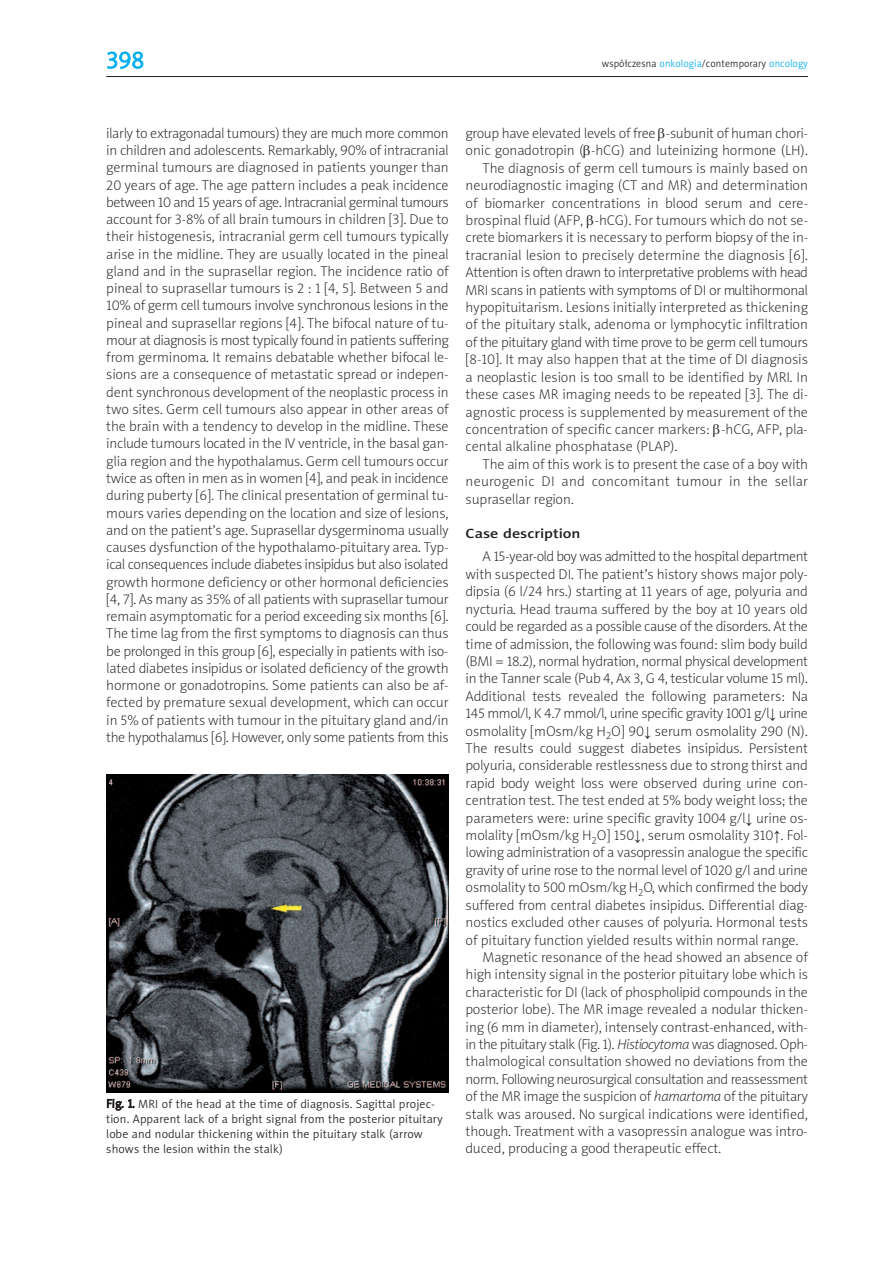
<style>
.page{position:relative;width:893px;height:1263px;background:#fff}
.page>*{position:absolute;margin:0;border:0;box-sizing:border-box;transform-origin:0 0}
.t1{font:24px "Naomi Sans EFNPS Light";color:#00aeef}
.t2{font:14.25px/17.2px "Naomi Sans EFNPS Thin";color:#231f20;text-align:justify}
.t3{font:14.25px "Naomi Sans EFNPS Thin";letter-spacing:-.025em;color:#231f20}
.t4{font:14.25px "Naomi Sans EFNPS Thin";letter-spacing:-.02em;color:#231f20}
.t5{font:14.25px "Naomi Sans EFNPS Thin";letter-spacing:-.03em;color:#231f20}
.t6{font:14.25px "Naomi Sans EFNPS Thin";letter-spacing:.02em;color:#231f20}
.t7{font:13.5px "Naomi Sans EFNPS Medium";color:#231f20;scale:1.2 1}
.t8{font:12px/15px "Naomi Sans EFNPS Light";letter-spacing:.015em;color:#231f20}
.t9{font:10.5px "Naomi Sans EFNPS Light";letter-spacing:.015em;color:#231f20;scale:.95 1}
.s1{color:#00aeef}
.s2{font-family:"Times New Roman"}
.s3{font-style:italic}
</style>
<div class="page">
<hr style="left:106px;top:76px;width:702px;height:1px;background:#231f20">
<img style="left:106px;top:775px;width:343px;height:317px">
<h1 class="t1" style="left:106px;top:51px;width:39px">398</h1>
<p class="t9" style="left:602px;top:60px;width:218px">współczesna <span class="s1">onkologia</span>/contemporary <span class="s1">oncology</span></p>
<p class="t2" style="left:106px;top:126px;width:344px">ilarly to extragonadal tumours) they are much more common in children and adolescents. Remarkably, 90% of intracranial germinal tumours are diagnosed in patients younger than 20 years of age. The age pattern includes a peak incidence between 10 and 15 years of age. Intracranial germinal tumours account for 3-8% of all brain tumours in children [3]. Due to their histogenesis, intracranial germ cell tumours typically arise in the midline. They are usually located in the pineal gland and in the suprasellar region. The incidence ratio of pineal to suprasellar tumours is 2 : 1 [4, 5]. Between 5 and 10% of germ cell tumours involve synchronous lesions in the pineal and suprasellar regions [4]. The bifocal nature of tu&shy;mour at diagnosis is most typically found in patients suffering from germinoma. It remains debatable whether bifocal le&shy;sions are a consequence of metastatic spread or indepen&shy;dent synchronous development of the neoplastic process in two sites. Germ cell tumours also appear in other areas of the brain with a tendency to develop in the midline. These include tumours located in the IV ventricle, in the basal gan&shy;glia region and the hypothalamus. Germ cell tumours occur twice as often in men as in women [4], and peak in incidence during puberty [6]. The clinical presentation of germinal tu&shy;mours varies depending on the location and size of lesions, and on the patient’s age. Suprasellar dysgerminoma usually causes dysfunction of the hypothalamo-pituitary area. Typ&shy;ical consequences include diabetes insipidus but also isolated growth hormone deficiency or other hormonal deficiencies [4, 7]. As many as 35% of all patients with suprasellar tumour remain asymptomatic for a period exceeding six months [6].<br>The time lag from the first symptoms to diagnosis can thus be prolonged in this group [6], especially in patients with iso&shy;lated diabetes insipidus or isolated deficiency of the growth hormone or gonadotropins. Some patients can also be af&shy;fected by premature sexual development, which can occur in 5% of patients with tumour in the pituitary gland and/in the hypothalamus [6]. However, only some patients from this</p>
<p class="t8" style="left:106px;top:1097px;width:338px">Fig. 1. MRI of the head at the time of diagnosis. Sagittal projec&shy;tion. Apparent lack of a bright signal from the posterior pituitary lobe and nodular thickening within the pituitary stalk (arrow shows the lesion within the stalk)</p>
<p class="t2" style="left:466px;top:126px;width:344px">group have elevated levels of free -subunit of human chori-</p>
<p class="t2" style="left:466px;top:143px;width:344px">onic gonadotropin ( -hCG) and luteinizing hormone (LH).</p>
<p class="t2" style="left:483px;top:161px;width:327px">The diagnosis of germ cell tumours is mainly based on</p>
<p class="t2" style="left:466px;top:178px;width:344px">neurodiagnostic imaging (CT and MR) and determination</p>
<p class="t2" style="left:466px;top:195px;width:344px">of biomarker concentrations in blood serum and cere-</p>
<p class="t2" style="left:466px;top:213px;width:344px">brospinal fluid (AFP, -hCG). For tumours which do not se-</p>
<p class="t2" style="left:466px;top:230px;width:344px">crete biomarkers it is necessary to perform biopsy of the in-</p>
<p class="t2" style="left:466px;top:248px;width:344px">tracranial lesion to precisely determine the diagnosis [6].</p>
<p class="t3" style="left:466px;top:267px;width:344px">Attention is often drawn to interpretative problems with head</p>
<p class="t4" style="left:466px;top:284px;width:344px">MRI scans in patients with symptoms of DI or multihormonal</p>
<p class="t2" style="left:466px;top:300px;width:344px">hypopituitarism. Lesions initially interpreted as thickening</p>
<p class="t2" style="left:466px;top:317px;width:344px">of the pituitary stalk, adenoma or lymphocytic infiltration</p>
<p class="t3" style="left:466px;top:336px;width:344px">of the pituitary gland with time prove to be germ cell tumours</p>
<p class="t2" style="left:466px;top:352px;width:344px">[8-10]. It may also happen that at the time of DI diagnosis</p>
<p class="t2" style="left:466px;top:369px;width:344px">a neoplastic lesion is too small to be identified by MRI. In</p>
<p class="t2" style="left:466px;top:387px;width:344px">these cases MR imaging needs to be repeated [3]. The di-</p>
<p class="t2" style="left:466px;top:404px;width:344px">agnostic process is supplemented by measurement of the</p>
<p class="t2" style="left:466px;top:422px;width:343px">concentration of specific cancer markers: -hCG, AFP, pla-</p>
<p class="t2" style="left:466px;top:439px;width:213px">cental alkaline phosphatase (PLAP).</p>
<p class="t2" style="left:483px;top:456px;width:327px">The aim of this work is to present the case of a boy with</p>
<p class="t6" style="left:466px;top:476px;width:344px">neurogenic DI and concomitant tumour in the sellar</p>
<p class="t2" style="left:466px;top:491px;width:110px">suprasellar region.</p>
<p class="t7" style="left:466px;top:528px;width:97px">Case description</p>
<p class="t3" style="left:483px;top:551px;width:327px">A 15-year-old boy was admitted to the hospital department</p>
<p class="t2" style="left:466px;top:567px;width:344px">with suspected DI. The patient’s history shows major poly-</p>
<p class="t2" style="left:466px;top:584px;width:344px">dipsia (6 l/24 hrs.) starting at 11 years of age, polyuria and</p>
<p class="t2" style="left:466px;top:601px;width:344px">nycturia. Head trauma suffered by the boy at 10 years old</p>
<p class="t2" style="left:466px;top:619px;width:344px">could be regarded as a possible cause of the disorders. At the</p>
<p class="t2" style="left:466px;top:636px;width:344px">time of admission, the following was found: slim body build</p>
<p class="t4" style="left:466px;top:655px;width:344px">(BMI = 18.2), normal hydration, normal physical development</p>
<p class="t4" style="left:466px;top:673px;width:344px">in the Tanner scale (Pub 4, Ax 3, G 4, testicular volume 15 ml).</p>
<p class="t2" style="left:466px;top:688px;width:344px">Additional tests revealed the following parameters: Na</p>
<p class="t3" style="left:466px;top:708px;width:344px">145 mmol/l, K 4.7 mmol/l, urine specific gravity 1001 g/l<span class="s2">↓</span> urine</p>
<p class="t2" style="left:466px;top:723px;width:344px">osmolality [mOsm/kg H<sub>2</sub>O] 90<span class="s2">↓</span> serum osmolality 290 (N).</p>
<p class="t2" style="left:466px;top:741px;width:344px">The results could suggest diabetes insipidus. Persistent</p>
<p class="t2" style="left:466px;top:758px;width:344px">polyuria, considerable restlessness due to strong thirst and</p>
<p class="t2" style="left:466px;top:775px;width:344px">rapid body weight loss were observed during urine con-</p>
<p class="t2" style="left:466px;top:793px;width:344px">centration test. The test ended at 5% body weight loss; the</p>
<p class="t2" style="left:466px;top:810px;width:344px">parameters were: urine specific gravity 1004 g/l<span class="s2">↓</span> urine os-</p>
<p class="t2" style="left:466px;top:828px;width:344px">molality [mOsm/kg H<sub>2</sub>O] 150<span class="s2">↓</span>, serum osmolality 310<span class="s2">↑</span>. Fol-</p>
<p class="t2" style="left:466px;top:845px;width:344px">lowing administration of a vasopressin analogue the specific</p>
<p class="t2" style="left:466px;top:863px;width:344px">gravity of urine rose to the normal level of 1020 g/l and urine</p>
<p class="t2" style="left:466px;top:880px;width:344px">osmolality to 500 mOsm/kg H<sub>2</sub>O, which confirmed the body</p>
<p class="t2" style="left:466px;top:897px;width:344px">suffered from central diabetes insipidus. Differential diag-</p>
<p class="t2" style="left:466px;top:915px;width:344px">nostics excluded other causes of polyuria. Hormonal tests</p>
<p class="t2" style="left:466px;top:932px;width:334px">of pituitary function yielded results within normal range.</p>
<p class="t2" style="left:483px;top:950px;width:327px">Magnetic resonance of the head showed an absence of</p>
<p class="t2" style="left:466px;top:967px;width:344px">high intensity signal in the posterior pituitary lobe which is</p>
<p class="t2" style="left:466px;top:984px;width:344px">characteristic for DI (lack of phospholipid compounds in the</p>
<p class="t2" style="left:466px;top:1002px;width:344px">posterior lobe). The MR image revealed a nodular thicken-</p>
<p class="t2" style="left:466px;top:1019px;width:344px">ing (6 mm in diameter), intensely contrast-enhanced, with-</p>
<p class="t5" style="left:466px;top:1038px;width:344px">in the pituitary stalk (Fig. 1). <span class="s3">Histiocytoma</span> was diagnosed. Oph-</p>
<p class="t2" style="left:466px;top:1054px;width:344px">thalmological consultation showed no deviations from the</p>
<p class="t5" style="left:466px;top:1073px;width:344px">norm. Following neurosurgical consultation and reassessment</p>
<p class="t2" style="left:466px;top:1089px;width:344px">of the MR image the suspicion of <span class="s3">hamartoma</span> of the pituitary</p>
<p class="t2" style="left:466px;top:1106px;width:344px">stalk was aroused. No surgical indications were identified,</p>
<p class="t2" style="left:466px;top:1124px;width:343px">though. Treatment with a vasopressin analogue was intro-</p>
<p class="t2" style="left:466px;top:1141px;width:257px">duced, producing a good therapeutic effect.</p>
</div>
